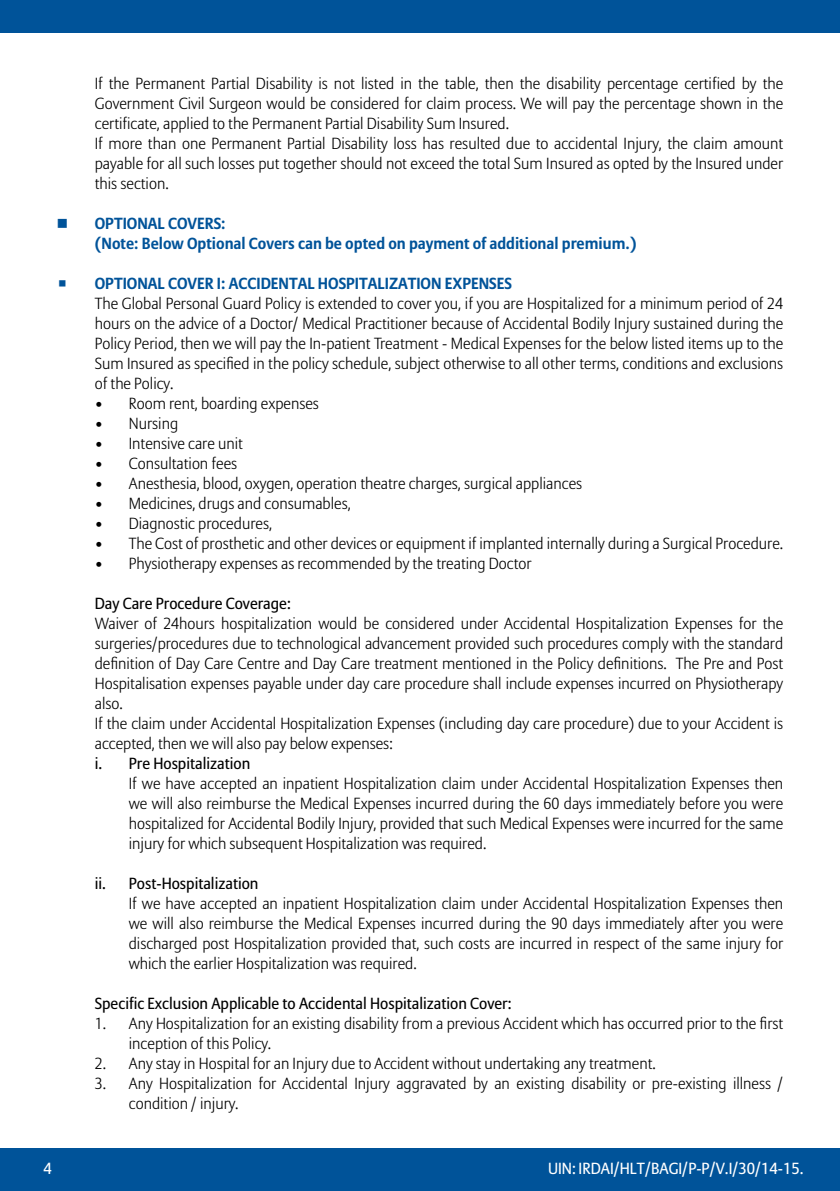
<style>
.page{position:relative;width:840px;height:1191px;background:#fff}
.page>*{position:absolute;margin:0;border:0;box-sizing:border-box;transform-origin:0 0}
.t1{font:300 16px/20px "Allianz Sans";color:#000}
.t2{font:16px "Allianz Sans";color:#000}
.t3{font:700 16px/20px "Allianz Sans";color:#005399}
.t4{font:16px "Allianz Sans";color:#fff}
.t5{font:16px "Allianz Sans";color:#005399}
.s1{font-weight:700}
</style>
<div class="page">
<div style="left:0;top:0;width:839px;height:33px;background:#005399"></div>
<div style="left:0;top:1148px;width:839px;height:43px;background:#005399"></div>
<p class="t1" style="left:95px;top:73px;width:689px">If the Permanent Partial Disability is not listed in the table, then the disability percentage certified by the Government Civil Surgeon would be considered for claim process. We will pay the percentage shown in the certificate, applied to the Permanent Partial Disability Sum Insured.<br>If more than one Permanent Partial Disability loss has resulted due to accidental Injury, the claim amount payable for all such losses put together should not exceed the total Sum Insured as opted by the Insured under this section.</p>
<p class="t5" style="left:57px;top:214px;width:13px">◽</p>
<p class="t3" style="left:95px;top:213px;width:543px">Optional Covers:<br>(Note: Below Optional Covers can be opted on payment of additional premium.)</p>
<p class="t5" style="left:57px;top:274px;width:25px">◾ <span class="s1">O</span></p>
<p class="t3" style="left:105px;top:273px;width:32px">PTIONAL</p>
<p class="t3" style="left:168px;top:273px;width:11px">COVER</p>
<p class="t3" style="left:217px;top:273px;width:54px">I: ACCIDENTAL</p>
<p class="t3" style="left:318px;top:273px;width:162px">HOSPITALIZATION EXPENSES</p>
<p class="t1" style="left:95px;top:293px;width:689px;text-align:justify">The Global Personal Guard Policy is extended to cover you, if you are Hospitalized for a minimum period of 24 hours on the advice of a Doctor/ Medical Practitioner because of Accidental Bodily Injury sustained during the Policy Period, then we will pay the In-patient Treatment - Medical Expenses for the below listed items up to the Sum Insured as specified in the policy schedule, subject otherwise to all other terms, conditions and exclusions of the Policy.</p>
<p class="t1" style="left:95px;top:393px;width:225px">• Room rent, boarding expenses</p>
<p class="t1" style="left:95px;top:413px;width:85px">• Nursing</p>
<p class="t1" style="left:95px;top:433px;width:150px">• Intensive care unit</p>
<p class="t1" style="left:95px;top:453px;width:144px">• Consultation fees</p>
<p class="t1" style="left:95px;top:473px;width:488px">• Anesthesia, blood, oxygen, operation theatre charges, surgical appliances</p>
<p class="t1" style="left:95px;top:493px;width:257px">• Medicines, drugs and consumables,</p>
<p class="t1" style="left:95px;top:513px;width:179px">• Diagnostic procedures,</p>
<p class="t1" style="left:95px;top:533px;width:689px">• The Cost of prosthetic and other devices or equipment if implanted internally during a Surgical Procedure.</p>
<p class="t1" style="left:95px;top:553px;width:438px">• Physiotherapy expenses as recommended by the treating Doctor</p>
<p class="t2" style="left:95px;top:594px;width:197px">Day Care Procedure Coverage:</p>
<p class="t1" style="left:95px;top:613px;width:689px">Waiver of 24hours hospitalization would be considered under Accidental Hospitalization Expenses for the surgeries/procedures due to technological advancement provided such procedures comply with the standard definition of Day Care Centre and Day Care treatment mentioned in the Policy definitions. The Pre and Post Hospitalisation expenses payable under day care procedure shall include expenses incurred on Physiotherapy also.<br>If the claim under Accidental Hospitalization Expenses (including day care procedure) due to your Accident is accepted, then we will also pay below expenses:</p>
<p class="t2" style="left:95px;top:754px;width:157px">i. Pre Hospitalization</p>
<p class="t1" style="left:129px;top:773px;width:655px;text-align:justify">If we have accepted an inpatient Hospitalization claim under Accidental Hospitalization Expenses then we will also reimburse the Medical Expenses incurred during the 60 days immediately before you were hospitalized for Accidental Bodily Injury, provided that such Medical Expenses were incurred for the same injury for which subsequent Hospitalization was required.</p>
<p class="t2" style="left:95px;top:874px;width:165px">ii. Post-Hospitalization</p>
<p class="t1" style="left:129px;top:893px;width:655px;text-align:justify">If we have accepted an inpatient Hospitalization claim under Accidental Hospitalization Expenses then we will also reimburse the Medical Expenses incurred during the 90 days immediately after you were discharged post Hospitalization provided that, such costs are incurred in respect of the same injury for which the earlier Hospitalization was required.</p>
<p class="t2" style="left:95px;top:994px;width:418px">Specific Exclusion Applicable to Accidental Hospitalization Cover:</p>
<p class="t1" style="left:129px;top:1013px;width:655px;text-indent:-34px">1. Any Hospitalization for an existing disability from a previous Accident which has occurred prior to the first inception of this Policy.</p>
<p class="t1" style="left:95px;top:1053px;width:562px">2. Any stay in Hospital for an Injury due to Accident without undertaking any treatment.</p>
<p class="t1" style="left:129px;top:1073px;width:655px;text-indent:-34px">3. Any Hospitalization for Accidental Injury aggravated by an existing disability or pre-existing illness / condition / injury.</p>
<p class="t4" style="left:43px;top:1159px;width:10px">4</p>
<p class="t4" style="left:547px;top:1159px;width:257px">UIN: IRDAI/HLT/BAGI/P-P/V.I/30/14-15.</p>
</div>
